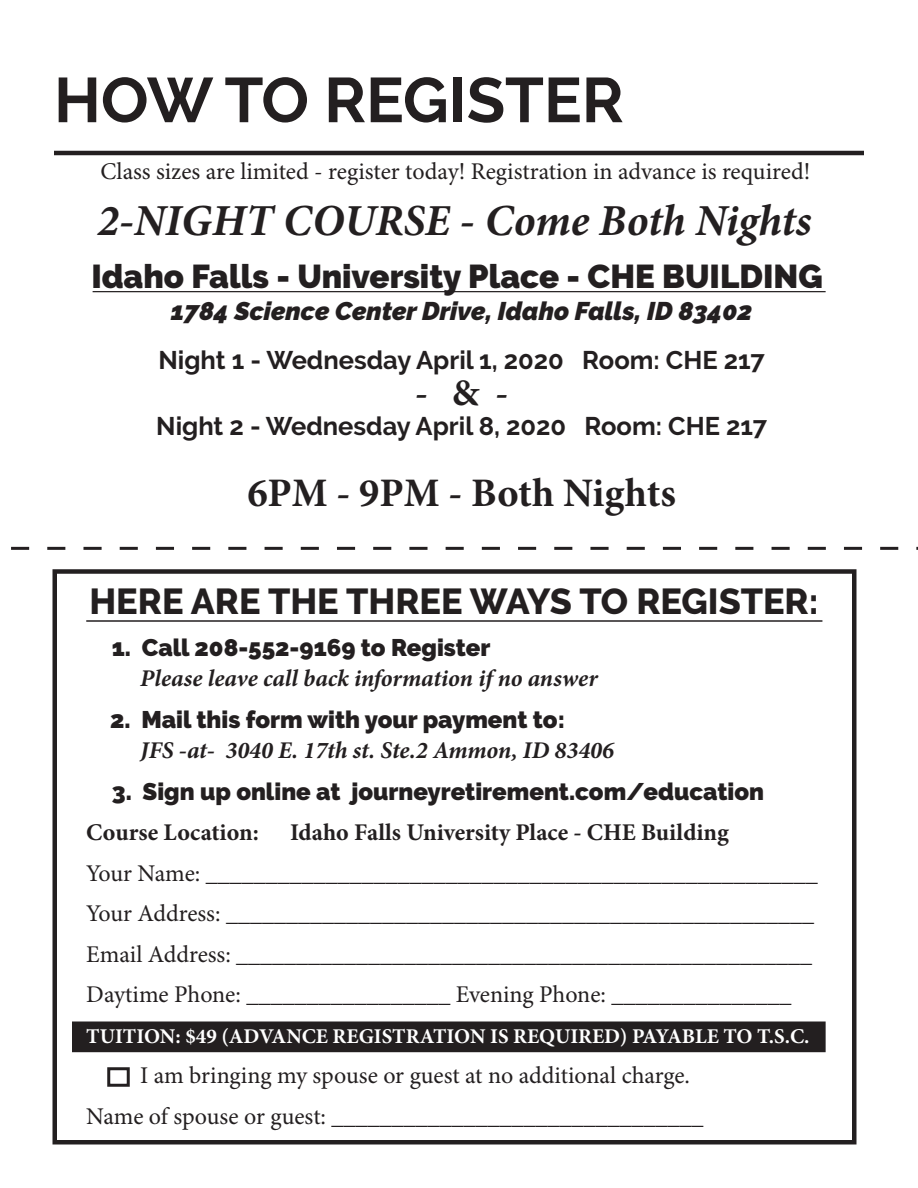
<style>
.page{position:relative;width:918px;height:1188px;background:#fff}
.page>*{position:absolute;margin:0;border:0;box-sizing:border-box;transform-origin:0 0}
.t1{font:700 63px "Raleway";color:#231f20}
.t2{font:italic 700 44.4px "Minion Pro";color:#231f20}
.t3{font:700 40.5px "Minion Pro";color:#231f20}
.t4{font:700 37.5px "Minion Pro";color:#231f20}
.t5{font:800 36px "Raleway";color:#231f20}
.t6{font:900 33px "Raleway";color:#231f20}
.t7{font:700 25.5px "Raleway";color:#231f20}
.t8{font:italic 900 25.5px "Raleway";color:#231f20}
.t9{font:24px "Minion Pro";letter-spacing:-.005em;color:#231f20}
.t10{font:900 24px "Raleway";color:#231f20}
.t11{font:italic 700 24px "Minion Pro";color:#231f20}
.t12{font:700 24px "Minion Pro";color:#231f20}
.t13{font:700 21px "Minion Pro";color:#fff}
</style>
<div class="page">
<div style="left:73px;top:1022px;width:752px;height:29px;background:#231f20"></div>
<div style="left:72px;top:1022px;width:754px;height:30px;border:2px solid #231f20"></div>
<div style="left:52px;top:569px;width:804px;height:575px;border:4px solid #231f20"></div>
<hr style="left:54px;top:151px;width:810px;height:4px;background:#231f20">
<hr style="left:93px;top:291px;width:733px;height:1px;background:#231f20">
<svg style="left:11px;top:547px;width:907px;height:3px"></svg>
<div style="left:107px;top:1067px;width:23px;height:20px;border:3px solid #231f20"></div>
<hr style="left:86px;top:620px;width:736px;height:2px;background:#231f20">
<p class="t1" style="left:54px;top:64px;width:571px">HOW TO REGISTER</p>
<p class="t9" style="left:100px;top:157px;width:711px">Class sizes are limited - register today! Registration in advance is required!</p>
<p class="t2" style="left:97px;top:189px;width:716px">2-NIGHT COURSE - Come Both Nights</p>
<p class="t6" style="left:92px;top:257px;width:733px">Idaho Falls - University Place - CHE BUILDING</p>
<p class="t8" style="left:171px;top:296px;width:583px">1784 Science Center Drive, Idaho Falls, ID 83402</p>
<p class="t7" style="left:159px;top:345px;width:608px">Night 1 - Wednesday April 1, 2020 Room: CHE 217</p>
<p class="t4" style="left:415px;top:367px;width:95px">- &amp; -</p>
<p class="t7" style="left:156px;top:412px;width:612px">Night 2 - Wednesday April 8, 2020 Room: CHE 217</p>
<p class="t3" style="left:247px;top:464px;width:430px">6PM - 9PM - Both Nights</p>
<p class="t5" style="left:89px;top:581px;width:731px">HERE ARE THE THREE WAYS TO REGISTER:</p>
<p class="t10" style="left:112px;top:633px;width:380px">1. Call 208-552-9169 to Register</p>
<p class="t11" style="left:140px;top:661px;width:459px">Please leave call back information if no answer</p>
<p class="t10" style="left:110px;top:705px;width:456px">2. Mail this form with your payment to:</p>
<p class="t11" style="left:140px;top:733px;width:475px">JFS -at- 3040 E. 17th st. Ste.2 Ammon, ID 83406</p>
<p class="t10" style="left:112px;top:777px;width:654px">3. Sign up online at journeyretirement.com/education</p>
<p class="t12" style="left:86px;top:816px;width:174px">Course Location:</p>
<p class="t12" style="left:290px;top:816px;width:440px">Idaho Falls University Place - CHE Building</p>
<p class="t9" style="left:86px;top:859px;width:733px">Your Name: ___________________________________________________</p>
<p class="t9" style="left:86px;top:899px;width:729px">Your Address: _________________________________________________</p>
<p class="t9" style="left:86px;top:940px;width:728px">Email Address: ________________________________________________</p>
<p class="t9" style="left:86px;top:980px;width:707px">Daytime Phone: _________________ Evening Phone: _______________</p>
<p class="t13" style="left:86px;top:1021px;width:725px">TUITION: $49 (ADVANCE REGISTRATION IS REQUIRED) PAYABLE TO T.S.C.</p>
<p class="t9" style="left:140px;top:1061px;width:551px">I am bringing my spouse or guest at no additional charge.</p>
<p class="t9" style="left:86px;top:1102px;width:619px">Name of spouse or guest: _______________________________</p>
</div>
